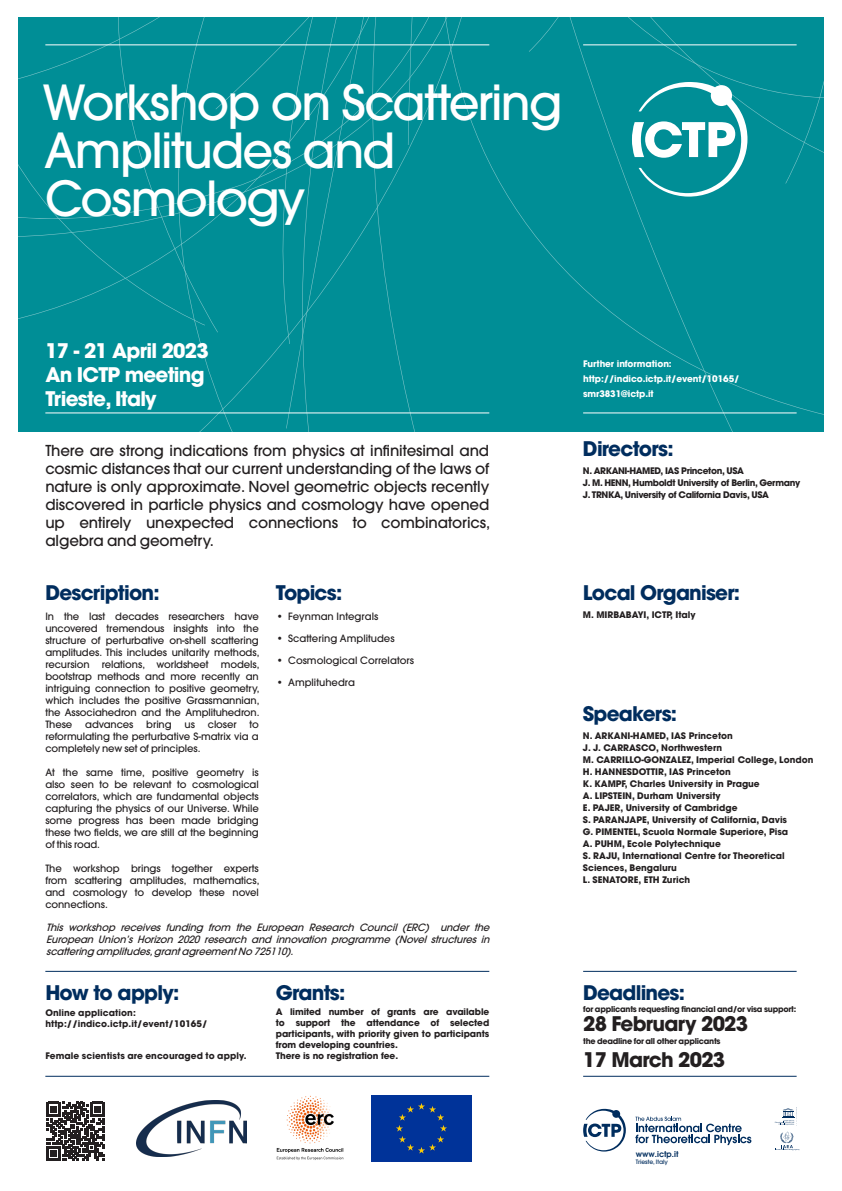
<style>
.page{position:relative;width:842px;height:1191px;background:#fff}
.page>*{position:absolute;margin:0;border:0;box-sizing:border-box;transform-origin:0 0}
.t1{font:500 48px/48px "Avant Garde";letter-spacing:-.035em;color:#fff}
.t2{font:700 20px "Avant Garde";letter-spacing:-.04em;color:#002d5e}
.t3{font:700 20px "Avant Garde";letter-spacing:-.04em;color:#fff}
.t4{font:700 20px "Avant Garde";letter-spacing:-.04em;color:#231f20}
.Body{font:500 15px/18px "Avant Garde";letter-spacing:-.01em;color:#231f20;text-align:justify}
.Body-2{font:500 10px/12px "Avant Garde";letter-spacing:-.01em;color:#231f20;text-align:justify}
.Body-3{font:italic 500 10px/12px "Avant Garde";color:#231f20;text-align:justify}
.Body-4{font:700 9px/11px "Avant Garde";color:#231f20;text-align:justify}
.Body-5{font:700 9px "Avant Garde";letter-spacing:-.04em;color:#231f20}
.t5{font:700 9px "Avant Garde";letter-spacing:-.01em;color:#fff}
.Body-6{font:700 8px "Avant Garde";letter-spacing:-.03em;color:#231f20}
.Body-7{font:600 8px "Avant Garde";color:#002d5e}
.t6{font:500 6px "Avant Garde";letter-spacing:-.01em;color:#002d5e}
</style>
<div class="page">
<div style="left:514px;top:197px;width:309px;height:235px;background:#008e96"></div>
<div style="left:454px;top:197px;width:58px;height:235px;background:#008e96"></div>
<div style="left:18px;top:408px;width:415px;height:24px;background:#008e96"></div>
<div style="left:18px;top:103px;width:431px;height:305px;background:#008e96"></div>
<div style="left:18px;top:17px;width:198px;height:86px;background:#008e96"></div>
<svg style="left:583px;top:1108px;width:43px;height:43px"></svg>
<svg style="left:635px;top:1116px;width:116px;height:29px"></svg>
<svg style="left:775px;top:1107px;width:25px;height:43px"></svg>
<svg style="left:46px;top:1102px;width:58px;height:58px"></svg>
<hr style="left:45px;top:970px;width:444px;height:1px;background:#002d5e">
<hr style="left:45px;top:1075px;width:444px;height:1px;background:#002d5e">
<hr style="left:583px;top:970px;width:214px;height:1px;background:#002d5e">
<hr style="left:583px;top:1075px;width:214px;height:1px;background:#002d5e">
<svg style="left:216px;top:17px;width:607px;height:180px;background:#0b929a"></svg>
<hr style="left:45px;top:44px;width:444px;height:1px;background:#fff">
<hr style="left:583px;top:44px;width:214px;height:1px;background:#fff">
<hr style="left:45px;top:412px;width:444px;height:1px;background:#fff">
<hr style="left:583px;top:412px;width:214px;height:1px;background:#fff">
<img style="left:276px;top:1095px;width:68px;height:65px">
<div style="left:371px;top:1095px;width:100px;height:66px;background:#039"></div>
<img style="left:136px;top:1100px;width:111px;height:56px">
<p class="t1" style="left:42px;top:79px;width:522px">Workshop on Scattering<br>Amplitudes and<br>Cosmology</p>
<p class="t3" style="left:45px;top:338px;width:165px">17 - 21 April 2023</p>
<p class="t3" style="left:45px;top:362px;width:161px">An ICTP meeting</p>
<p class="t3" style="left:45px;top:385px;width:113px">Trieste, Italy</p>
<p class="Body" style="left:45px;top:441px;width:446px">There are strong indications from physics at infinitesimal and cosmic distances that our current understanding of the laws of nature is only approximate. Novel geometric objects recently discovered in particle physics and cosmology have opened up entirely unexpected connections to combinatorics, algebra and geometry.</p>
<p class="t2" style="left:45px;top:580px;width:116px">Description:</p>
<p class="t2" style="left:276px;top:580px;width:68px">Topics:</p>
<p class="Body-2" style="left:45px;top:610px;width:216px">In the last decades researchers have uncovered tremendous insights into the structure of perturbative on-shell scattering amplitudes. This includes unitarity methods, recursion relations, worldsheet models, bootstrap methods and more recently an intriguing connection to positive geometry, which includes the positive Grassmannian, the Associahedron and the Amplituhedron.<br>These</p>
<p class="Body-2" style="left:277px;top:610px;width:103px">• Feynman Integrals</p>
<p class="Body-2" style="left:277px;top:632px;width:119px">• Scattering Amplitudes</p>
<p class="Body-2" style="left:277px;top:654px;width:139px">• Cosmological Correlators</p>
<p class="Body-2" style="left:277px;top:676px;width:80px">• Amplituhedra</p>
<p class="Body-2" style="left:45px;top:718px;width:215px;text-indent:204px">to reformulating the perturbative S-matrix via a completely new set of principles.</p>
<p class="Body-2" style="left:45px;top:766px;width:215px">At the same time, positive geometry is also seen to be relevant to cosmological correlators, which are fundamental objects capturing the physics of our Universe. While some progress has been made bridging these two fields, we are still at the beginning of this road.</p>
<p class="Body-2" style="left:45px;top:862px;width:216px">The workshop brings together experts from scattering amplitudes, mathematics, and cosmology to develop these novel connections.</p>
<p class="Body-3" style="left:46px;top:921px;width:448px">This workshop receives funding from the European Research Council (ERC) under the European Union’s Horizon 2020 research and innovation programme (Novel structures in scattering amplitudes,grantagreementNo 725110).</p>
<p class="Body-2" style="left:85px;top:718px;width:50px">advances</p>
<p class="Body-2" style="left:146px;top:718px;width:27px">bring</p>
<p class="Body-2" style="left:185px;top:718px;width:12px">us</p>
<p class="Body-2" style="left:208px;top:718px;width:30px">closer</p>
<p class="t2" style="left:45px;top:979px;width:135px">How to apply:</p>
<p class="Body-4" style="left:45px;top:1007px;width:92px">Online application:</p>
<p class="Body-4" style="left:45px;top:1018px;width:164px">http://indico.ictp.it/event/10165/</p>
<p class="Body-4" style="left:45px;top:1050px;width:203px">Female scientists are encouraged to apply.</p>
<p class="t2" style="left:276px;top:979px;width:71px">Grants:</p>
<p class="Body-4" style="left:276px;top:1006px;width:215px">A limited number of grants are available to support the attendance of selected participants, with priority given to participants from developing countries.</p>
<p class="Body-4" style="left:276px;top:1050px;width:124px">There is no registration fee.</p>
<p class="t5" style="left:583px;top:358px;width:90px">Further information:</p>
<p class="t5" style="left:583px;top:373px;width:158px">http://indico.ictp.it/event/10165/</p>
<p class="t5" style="left:583px;top:388px;width:72px">smr3831@ictp.it</p>
<p class="t2" style="left:583px;top:436px;width:92px">Directors:</p>
<p class="Body-5" style="left:583px;top:465px;width:163px">N. ARKANI-HAMED, IAS Princeton, USA</p>
<p class="Body-5" style="left:583px;top:477px;width:219px">J. M. HENN, Humboldt University of Berlin, Germany</p>
<p class="Body-5" style="left:583px;top:489px;width:188px">J. TRNKA, University of California Davis, USA</p>
<p class="t2" style="left:583px;top:580px;width:159px">Local Organiser:</p>
<p class="Body-4" style="left:583px;top:609px;width:114px">M. MIRBABAYI, ICTP, Italy</p>
<p class="t2" style="left:583px;top:700px;width:96px">Speakers:</p>
<p class="Body-4" style="left:583px;top:729px;width:151px">N. ARKANI-HAMED, IAS Princeton</p>
<p class="Body-4" style="left:583px;top:741px;width:141px">J. J. CARRASCO, Northwestern</p>
<p class="Body-4" style="left:583px;top:753px;width:232px">M. CARRILLO-GONZALEZ, Imperial College, London</p>
<p class="Body-4" style="left:583px;top:765px;width:149px">H. HANNESDOTTIR, IAS Princeton</p>
<p class="Body-4" style="left:583px;top:777px;width:178px">K. KAMPF, Charles University in Prague</p>
<p class="Body-4" style="left:583px;top:789px;width:139px">A. LIPSTEIN, Durham University</p>
<p class="Body-4" style="left:583px;top:801px;width:156px">E. PAJER, University of Cambridge</p>
<p class="Body-4" style="left:583px;top:813px;width:206px">S. PARANJAPE, University of California, Davis</p>
<p class="Body-4" style="left:583px;top:825px;width:207px">G. PIMENTEL, Scuola Normale Superiore, Pisa</p>
<p class="Body-4" style="left:583px;top:837px;width:139px">A. PUHM, Ecole Polytechnique</p>
<p class="Body-4" style="left:583px;top:849px;width:203px;line-height:12px">S. RAJU, International Centre for Theoretical<br>Sciences, Bengaluru</p>
<p class="Body-4" style="left:583px;top:873px;width:109px">L. SENATORE, ETH Zurich</p>
<p class="t2" style="left:583px;top:979px;width:103px">Deadlines:</p>
<p class="t4" style="left:583px;top:1011px;width:166px">28 February 2023</p>
<p class="t4" style="left:583px;top:1047px;width:144px">17 March 2023</p>
<p class="Body-6" style="left:583px;top:1003px;width:215px">for applicants requesting financial and/or visa support:</p>
<p class="Body-6" style="left:583px;top:1036px;width:139px">the deadline for all other applicants</p>
<p class="Body-7" style="left:636px;top:1148px;width:44px">www.ictp.it</p>
<p class="t6" style="left:636px;top:1158px;width:34px">Trieste, Italy</p>
</div>
